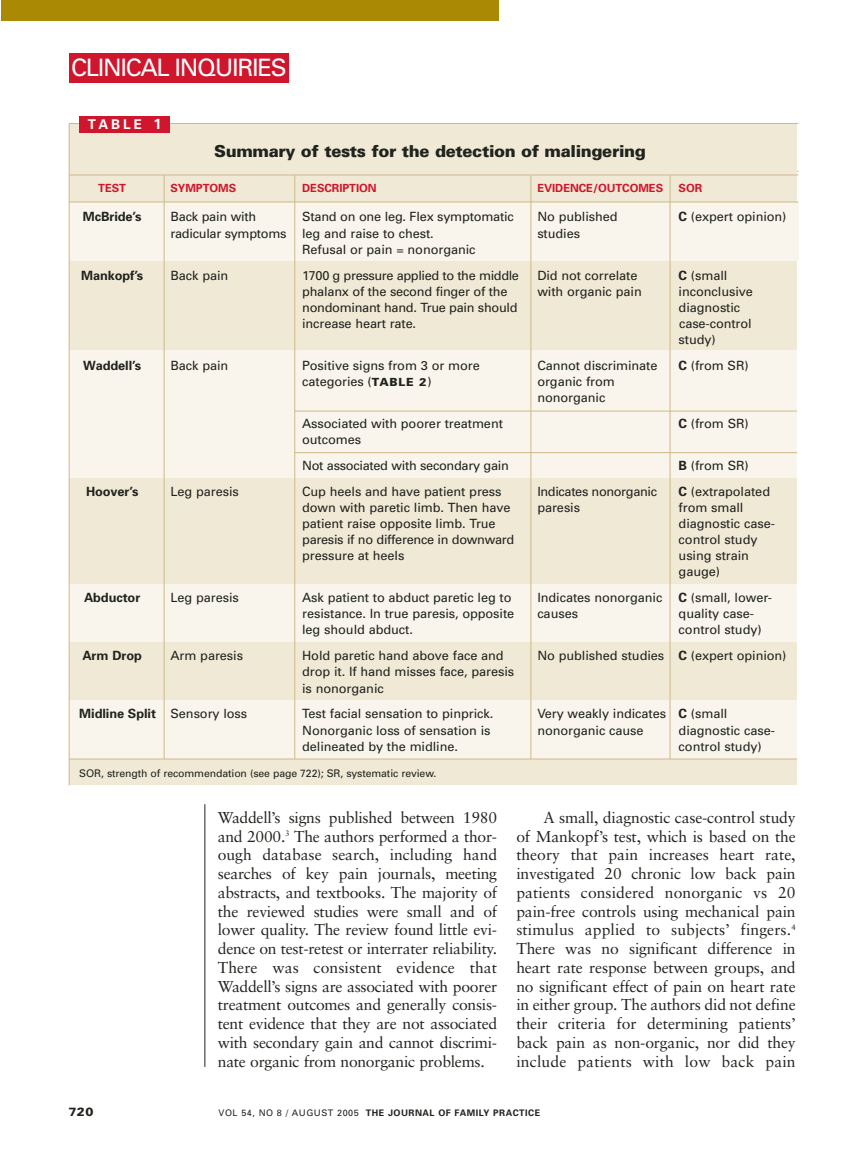
<style>
.page{position:relative;width:851px;height:1161px;background:#fff}
.page>*{position:absolute;margin:0;border:0;box-sizing:border-box;transform-origin:0 0}
.t1{font:24px "Univers";letter-spacing:-.055em;color:#fff}
.t2{font:900 16.5px "Univers";letter-spacing:-.02em;color:#20231e}
.t3{font:15.75px/18.8px "Sabon";letter-spacing:-.015em;color:#20231e;text-align:justify}
.t4{font:700 13.5px "Univers";letter-spacing:.22em;color:#fff}
.t5{font:12.75px/16px "Univers";letter-spacing:-.005em;color:#20231e}
.t6{font:700 12.75px "Univers";letter-spacing:-.005em;color:#20231e}
.t7{font:12.75px "Univers";letter-spacing:-.03em;color:#20231e}
.t8{font:900 12px "Univers";color:#20231e}
.t9{font:700 11.25px "Univers";letter-spacing:-.005em;color:#cf162d}
.t10{font:10.5px "Univers";letter-spacing:-.01em;color:#20231e}
.t11{font:700 9px "Univers";letter-spacing:.055em;color:#20231e}
.s1{font-size:14.7px}
.s2{font-weight:700}
.s3{font-weight:900;font-size:11.25px}
.s4{font-weight:400}
</style>
<div class="page">
<div style="left:1px;top:0;width:497px;height:20px;background:#aa8905"></div>
<div style="left:69px;top:53px;width:220px;height:29px;background:#cf162d"></div>
<hr style="left:218px;top:171px;width:580px;height:1px;background:#cdba89">
<hr style="left:204px;top:804px;width:1px;height:263px;background:#20231e">
<div style="left:69px;top:124px;width:727px;height:661px;background:#f0e9d6"></div>
<hr style="left:69px;top:123px;width:729px;height:1px;background:#cdba89">
<div style="left:79px;top:116px;width:91px;height:16px;background:#cf162d"></div>
<div style="left:69px;top:202px;width:729px;height:59px;background:#f9f5ec"></div>
<div style="left:69px;top:351px;width:727px;height:127px;background:#f9f5ec"></div>
<div style="left:69px;top:584px;width:727px;height:58px;background:#f9f5ec"></div>
<div style="left:69px;top:700px;width:727px;height:59px;background:#f9f5ec"></div>
<hr style="left:69px;top:202px;width:729px;height:1px;background:#cdba89">
<hr style="left:295px;top:411px;width:501px;height:1px;background:#cdba89">
<hr style="left:295px;top:452px;width:501px;height:1px;background:#cdba89">
<hr style="left:69px;top:175px;width:729px;height:1px;background:#cdba89">
<hr style="left:69px;top:759px;width:727px;height:1px;background:#cdba89">
<hr style="left:69px;top:124px;width:1px;height:661px;background:#cdba89">
<hr style="left:164px;top:175px;width:1px;height:584px;background:#cdba89">
<hr style="left:294px;top:175px;width:1px;height:584px;background:#cdba89">
<hr style="left:530px;top:175px;width:1px;height:584px;background:#cdba89">
<hr style="left:669px;top:175px;width:1px;height:584px;background:#cdba89">
<h1 class="t1" style="left:71px;top:59px;width:217px">CLINICAL INQUIRIES</h1>
<p class="t4" style="left:88px;top:119px;width:75px">TABLE <span class="s1">1</span></p>
<p class="t2" style="left:214px;top:145px;width:433px">Summary of tests for the detection of malingering</p>
<p class="t9" style="left:98px;top:184px;width:29px">TEST</p>
<p class="t9" style="left:170px;top:184px;width:67px">SYMPTOMS</p>
<p class="t9" style="left:302px;top:184px;width:76px">DESCRIPTION</p>
<p class="t9" style="left:537px;top:184px;width:127px">EVIDENCE/OUTCOMES</p>
<p class="t9" style="left:678px;top:184px;width:25px">SOR</p>
<p class="t6" style="left:83px;top:212px;width:60px">McBride’s</p>
<p class="t5" style="left:170px;top:210px;width:87px">Back pain with</p>
<p class="t5" style="left:302px;top:210px;width:213px">Stand on one leg. Flex symptomatic</p>
<p class="t5" style="left:537px;top:210px;width:82px">No published</p>
<p class="t5" style="left:678px;top:210px;width:109px"><span class="s2">C</span> (expert opinion)</p>
<p class="t5" style="left:170px;top:226px;width:265px">radicular symptoms leg and raise to chest.</p>
<p class="t5" style="left:537px;top:226px;width:44px">studies</p>
<p class="t5" style="left:302px;top:242px;width:175px">Refusal or pain = nonorganic</p>
<p class="t6" style="left:81px;top:270px;width:64px">Mankopf’s</p>
<p class="t5" style="left:170px;top:268px;width:59px">Back pain</p>
<p class="t7" style="left:302px;top:270px;width:218px">1700 g pressure applied to the middle</p>
<p class="t5" style="left:537px;top:268px;width:102px">Did not correlate</p>
<p class="t5" style="left:678px;top:268px;width:50px"><span class="s2">C</span> (small</p>
<p class="t5" style="left:302px;top:284px;width:207px">phalanx of the second finger of the</p>
<p class="t5" style="left:537px;top:284px;width:106px">with organic pain</p>
<p class="t5" style="left:678px;top:284px;width:76px">inconclusive</p>
<p class="t5" style="left:302px;top:300px;width:217px">nondominant hand. True pain should</p>
<p class="t5" style="left:678px;top:300px;width:63px">diagnostic</p>
<p class="t5" style="left:302px;top:316px;width:115px">increase heart rate.</p>
<p class="t5" style="left:678px;top:316px;width:74px">case-control study)</p>
<p class="t6" style="left:83px;top:361px;width:59px">Waddell’s</p>
<p class="t5" style="left:170px;top:358px;width:59px">Back pain</p>
<p class="t5" style="left:302px;top:358px;width:179px">Positive signs from 3 or more</p>
<p class="t5" style="left:537px;top:358px;width:122px">Cannot discriminate</p>
<p class="t5" style="left:678px;top:358px;width:72px"><span class="s2">C</span> (from SR)</p>
<p class="t5" style="left:302px;top:375px;width:131px">categories (<span class="s3">TABLE 2</span>)</p>
<p class="t5" style="left:537px;top:375px;width:79px">organic from nonorganic</p>
<p class="t5" style="left:302px;top:417px;width:202px">Associated with poorer treatment</p>
<p class="t5" style="left:678px;top:417px;width:72px"><span class="s2">C</span> (from SR)</p>
<p class="t5" style="left:302px;top:428px;width:208px;line-height:25.8px">outcomes<br>Not associated with secondary gain</p>
<p class="t5" style="left:678px;top:459px;width:72px"><span class="s2">B</span> (from SR)</p>
<p class="t6" style="left:86px;top:487px;width:54px">Hoover’s</p>
<p class="t5" style="left:170px;top:484px;width:70px">Leg paresis</p>
<p class="t5" style="left:302px;top:484px;width:201px">Cup heels and have patient press</p>
<p class="t7" style="left:537px;top:487px;width:121px">Indicates nonorganic</p>
<p class="t5" style="left:678px;top:484px;width:93px"><span class="s2">C</span> (extrapolated</p>
<p class="t5" style="left:302px;top:500px;width:210px">down with paretic limb. Then have</p>
<p class="t5" style="left:537px;top:500px;width:44px">paresis</p>
<p class="t5" style="left:678px;top:500px;width:66px">from small</p>
<p class="t5" style="left:302px;top:517px;width:195px">patient raise opposite limb. True</p>
<p class="t5" style="left:678px;top:517px;width:98px">diagnostic case-</p>
<p class="t5" style="left:302px;top:533px;width:214px">paresis if no difference in downward</p>
<p class="t5" style="left:678px;top:533px;width:80px">control study</p>
<p class="t5" style="left:302px;top:549px;width:104px">pressure at heels</p>
<p class="t5" style="left:678px;top:549px;width:72px">using strain gauge)</p>
<p class="t6" style="left:84px;top:593px;width:58px">Abductor</p>
<p class="t5" style="left:170px;top:591px;width:70px">Leg paresis</p>
<p class="t5" style="left:302px;top:591px;width:211px">Ask patient to abduct paretic leg to</p>
<p class="t5" style="left:537px;top:591px;width:127px">Indicates nonorganic</p>
<p class="t5" style="left:678px;top:591px;width:95px"><span class="s2">C</span> (small, lower-</p>
<p class="t5" style="left:302px;top:607px;width:214px">resistance. In true paresis, opposite</p>
<p class="t5" style="left:537px;top:607px;width:42px">causes</p>
<p class="t5" style="left:678px;top:607px;width:77px">quality case-</p>
<p class="t5" style="left:302px;top:623px;width:112px">leg should abduct.</p>
<p class="t5" style="left:678px;top:623px;width:84px">control study)</p>
<p class="t6" style="left:82px;top:651px;width:61px">Arm Drop</p>
<p class="t5" style="left:170px;top:649px;width:74px">Arm paresis</p>
<p class="t5" style="left:302px;top:649px;width:203px">Hold paretic hand above face and</p>
<p class="t5" style="left:537px;top:649px;width:251px">No published studies <span class="s2">C</span> (expert opinion)</p>
<p class="t5" style="left:302px;top:665px;width:214px">drop it. If hand misses face, paresis is nonorganic</p>
<p class="t6" style="left:79px;top:709px;width:169px">Midline Split <span class="s4">Sensory loss</span></p>
<p class="t5" style="left:302px;top:707px;width:193px">Test facial sensation to pinprick.</p>
<p class="t5" style="left:537px;top:707px;width:191px">Very weakly indicates <span class="s2">C</span> (small</p>
<p class="t5" style="left:302px;top:723px;width:190px">Nonorganic loss of sensation is</p>
<p class="t5" style="left:537px;top:723px;width:108px">nonorganic cause</p>
<p class="t5" style="left:678px;top:723px;width:98px">diagnostic case-</p>
<p class="t5" style="left:302px;top:739px;width:157px">delineated by the midline.</p>
<p class="t5" style="left:678px;top:739px;width:84px">control study)</p>
<p class="t10" style="left:79px;top:769px;width:358px">SOR, strength of recommendation (see page 722); SR, systematic review.</p>
<p class="t3" style="left:218px;top:809px;width:281px">Waddell’s signs published between 1980 and 2000.<sup>3</sup> The authors performed a thor&shy;ough database search, including hand searches of key pain journals, meeting abstracts, and textbooks. The majority of the reviewed studies were small and of lower quality. The review found little evi&shy;dence on test-retest or interrater reliability.<br>There was consistent evidence that Waddell’s signs are associated with poorer treatment outcomes and generally consis&shy;tent evidence that they are not associated with secondary gain and cannot discrimi&shy;nate organic from nonorganic problems.</p>
<p class="t3" style="left:516px;top:809px;width:281px;text-indent:27px">A small, diagnostic case-control study of Mankopf’s test, which is based on the theory that pain increases heart rate, investigated 20 chronic low back pain patients considered nonorganic vs 20 pain-free controls using mechanical pain stimulus applied to subjects’ fingers.<sup>4<br></sup>There was no significant difference in heart rate response between groups, and no significant effect of pain on heart rate in either group. The authors did not define their criteria for determining patients’ back pain as non-organic, nor did they include patients with low back pain</p>
<p class="t8" style="left:68px;top:1107px;width:26px">720</p>
<p class="t11" style="left:219px;top:1109px;width:323px"><span class="s4">VOL 54, NO 8 / AUGUST 2005</span> THE JOURNAL OF FAMILY PRACTICE</p>
</div>
